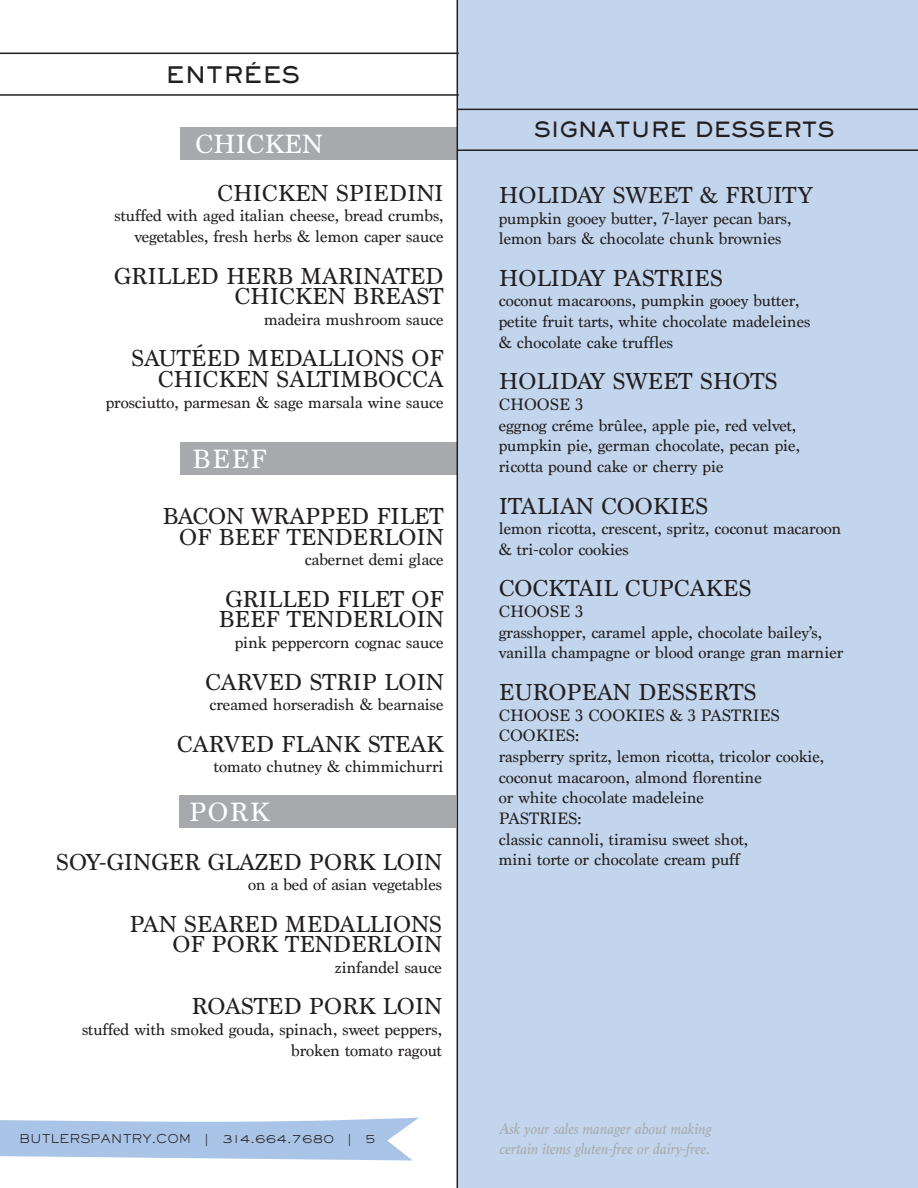
<style>
.page{position:relative;width:918px;height:1188px;background:#fff}
.page>*{position:absolute;margin:0;border:0;box-sizing:border-box;transform-origin:0 0}
.t1{font:27.6px "Marion";letter-spacing:.025em;color:#fff}
.t2{font:27.6px "Marion";color:#fff}
.t3{font:24.15px/20.7px "Marion";color:#231f20;text-align:right}
.t4{font:800 22.5px "Sackers Gothic Std";color:#231f20}
.t5{font:800 20.7px "Sackers Gothic Std";color:#231f20}
.t6{font:17.25px/20.7px "Marion";color:#231f20}
.t7{font:italic 16.5px/19.8px "Marion";color:#a7a9ac}
.t8{font:300 12px "Sackers Gothic Std";color:#231f20}
</style>
<div class="page">
<div style="left:458px;top:0;width:460px;height:1188px;background:#c2d5ed"></div>
<div style="left:180px;top:127px;width:277px;height:33px;background:#a7a9ac"></div>
<div style="left:180px;top:443px;width:277px;height:32px;background:#a7a9ac"></div>
<svg style="left:0;top:1117px;width:419px;height:44px"></svg>
<hr style="left:457px;top:0;width:1px;height:1188px;background:#231f20">
<hr style="left:458px;top:149px;width:460px;height:2px;background:#231f20">
<hr style="left:457px;top:109px;width:461px;height:1px;background:#231f20">
<hr style="left:0;top:94px;width:459px;height:2px;background:#231f20">
<hr style="left:0;top:53px;width:459px;height:1px;background:#231f20">
<div style="left:179px;top:796px;width:277px;height:32px;background:#a7a9ac"></div>
<h3 class="t4" style="left:166px;top:60px;width:136px">ENTRÉES</h3>
<h1 class="t2" style="left:195px;top:128px;width:129px">CHICKEN</h1>
<h2 class="t3" style="left:217px;top:183px;width:228px">CHICKEN SPIEDINI</h2>
<p class="t6" style="left:115px;top:206px;width:331px;text-align:right">stuffed with aged italian cheese, bread crumbs, vegetables, fresh herbs &amp; lemon caper sauce</p>
<h2 class="t3" style="left:114px;top:266px;width:331px">GRILLED HERB MARINATED<br>CHICKEN BREAST</h2>
<p class="t6" style="left:264px;top:309px;width:181px">madeira mushroom sauce</p>
<h2 class="t3" style="left:131px;top:349px;width:314px">SAUTÉED MEDALLIONS OF<br>CHICKEN SALTIMBOCCA</h2>
<p class="t6" style="left:106px;top:392px;width:339px">prosciutto, parmesan &amp; sage marsala wine sauce</p>
<h1 class="t1" style="left:192px;top:443px;width:76px">BEEF</h1>
<h2 class="t3" style="left:162px;top:506px;width:283px">BACON WRAPPED FILET<br>OF BEEF TENDERLOIN</h2>
<p class="t6" style="left:305px;top:550px;width:140px">cabernet demi glace</p>
<h2 class="t3" style="left:218px;top:589px;width:227px;text-align:left">GRILLED FILET OF<br>BEEF TENDERLOIN</h2>
<p class="t6" style="left:235px;top:633px;width:210px">pink peppercorn cognac sauce</p>
<h2 class="t3" style="left:205px;top:672px;width:240px">CARVED STRIP LOIN</h2>
<p class="t6" style="left:210px;top:695px;width:236px">creamed horseradish &amp; bearnaise</p>
<h2 class="t3" style="left:177px;top:734px;width:268px">CARVED FLANK STEAK</h2>
<p class="t6" style="left:214px;top:757px;width:231px">tomato chutney &amp; chimmichurri</p>
<h1 class="t1" style="left:189px;top:796px;width:82px">PORK</h1>
<h2 class="t3" style="left:56px;top:852px;width:388px">SOY-GINGER GLAZED PORK LOIN</h2>
<p class="t6" style="left:248px;top:875px;width:195px">on a bed of asian vegetables</p>
<h2 class="t3" style="left:129px;top:914px;width:314px">PAN SEARED MEDALLIONS<br>OF PORK TENDERLOIN</h2>
<p class="t6" style="left:335px;top:957px;width:109px">zinfandel sauce</p>
<h2 class="t3" style="left:192px;top:997px;width:252px">ROASTED PORK LOIN</h2>
<p class="t6" style="left:82px;top:1020px;width:361px;text-align:right">stuffed with smoked gouda, spinach, sweet peppers, broken tomato ragout</p>
<p class="t8" style="left:19px;top:1131px;width:358px">BUTLERSPANTRY.COM | 314.664.7680 | 5</p>
<p class="t5" style="left:534px;top:116px;width:302px">SIGNATURE DESSERTS</p>
<h2 class="t3" style="left:499px;top:185px;width:316px">HOLIDAY SWEET &amp; FRUITY</h2>
<p class="t6" style="left:499px;top:208px;width:294px">pumpkin gooey butter, 7-layer pecan bars, lemon bars &amp; chocolate chunk brownies</p>
<h2 class="t3" style="left:499px;top:268px;width:226px">HOLIDAY PASTRIES</h2>
<p class="t6" style="left:499px;top:291px;width:313px">coconut macaroons, pumpkin gooey butter, petite fruit tarts, white chocolate madeleines &amp; chocolate cake truffles</p>
<h2 class="t3" style="left:499px;top:372px;width:280px">HOLIDAY SWEET SHOTS</h2>
<p class="t6" style="left:499px;top:394px;width:303px">CHOOSE 3<br>eggnog créme brûlee, apple pie, red velvet, pumpkin pie, german chocolate, pecan pie, ricotta pound cake or cherry pie</p>
<h2 class="t3" style="left:499px;top:496px;width:211px">ITALIAN COOKIES</h2>
<p class="t6" style="left:499px;top:519px;width:344px">lemon ricotta, crescent, spritz, coconut macaroon &amp; tri-color cookies</p>
<h2 class="t3" style="left:499px;top:579px;width:254px">COCKTAIL CUPCAKES</h2>
<p class="t6" style="left:499px;top:601px;width:346px">CHOOSE 3<br>grasshopper, caramel apple, chocolate bailey’s, vanilla champagne or blood orange gran marnier</p>
<h2 class="t3" style="left:499px;top:682px;width:259px">EUROPEAN DESSERTS</h2>
<p class="t6" style="left:499px;top:705px;width:327px">CHOOSE 3 COOKIES &amp; 3 PASTRIES<br>COOKIES:<br>raspberry spritz, lemon ricotta, tricolor cookie, coconut macaroon, almond florentine<br>or white chocolate madeleine<br>PASTRIES:<br>classic cannoli, tiramisu sweet shot,<br>mini torte or chocolate cream puff</p>
<p class="t7" style="left:499px;top:1119px;width:213px">Ask your sales manager about making certain items gluten-free or dairy-free.</p>
</div>
